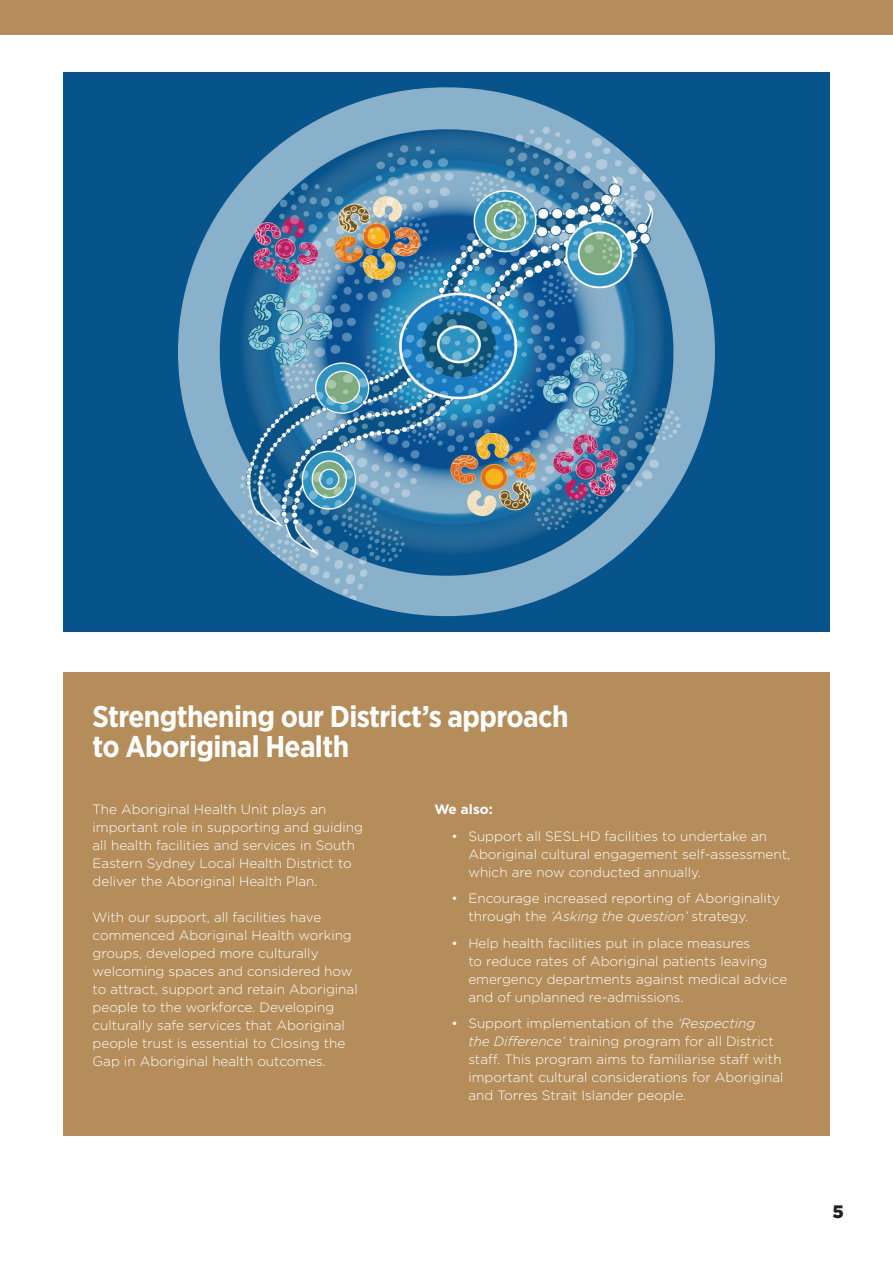
<style>
.page{position:relative;width:893px;height:1263px;background:#fff}
.page>*{position:absolute;margin:0;border:0;box-sizing:border-box;transform-origin:0 0}
.t1{font:700 30px/30px "Gotham Narrow";letter-spacing:-.02em;color:#fff}
.t2{font:900 18px "Gotham";color:#231f20}
.t3{font:300 13.5px/18px "Gotham";color:#fff}
.t4{font:700 13.5px "Gotham";color:#fff}
.s1{font-style:italic}
</style>
<div class="page">
<div style="left:0;top:0;width:893px;height:34px;background:#b58d5b"></div>
<div style="left:63px;top:672px;width:766px;height:463px;background:#b58d5b"></div>
<div style="left:63px;top:72px;width:766px;height:559px;background:#07538b"></div>
<img style="left:178px;top:87px;width:537px;height:529px">
<h1 class="t1" style="left:93px;top:701px;width:477px">Strengthening our District’s approach to Aboriginal Health</h1>
<p class="t3" style="left:93px;top:800px;width:272px">The Aboriginal Health Unit plays an important role in supporting and guiding all health facilities and services in South Eastern Sydney Local Health District to deliver the Aboriginal Health Plan.</p>
<p class="t3" style="left:93px;top:908px;width:267px">With our support, all facilities have commenced Aboriginal Health working groups, developed more culturally welcoming spaces and considered how to attract, support and retain Aboriginal people to the workforce. Developing culturally safe services that Aboriginal people trust is essential to Closing the Gap in Aboriginal health outcomes.</p>
<p class="t4" style="left:434px;top:800px;width:60px">We also:</p>
<p class="t3" style="left:468px;top:826px;width:323px;text-indent:-17px">• Support all SESLHD facilities to undertake an<br>Aboriginal cultural engagement self-assessment, which are now conducted annually.</p>
<p class="t3" style="left:468px;top:889px;width:313px;text-indent:-17px">• Encourage increased reporting of Aboriginality through the <span class="s1">‘Asking the question’</span> strategy.</p>
<p class="t3" style="left:468px;top:933px;width:320px;text-indent:-17px">• Help health facilities put in place measures<br>to reduce rates of Aboriginal patients leaving emergency departments against medical advice and of unplanned re-admissions.</p>
<p class="t3" style="left:468px;top:1014px;width:317px;text-indent:-17px">• Support implementation of the <span class="s1">‘Respecting<br>the Difference’</span> training program for all District staff. This program aims to familiarise staff with important cultural considerations for Aboriginal and Torres Strait Islander people.</p>
<h2 class="t2" style="left:833px;top:1199px;width:13px">5</h2>
</div>
